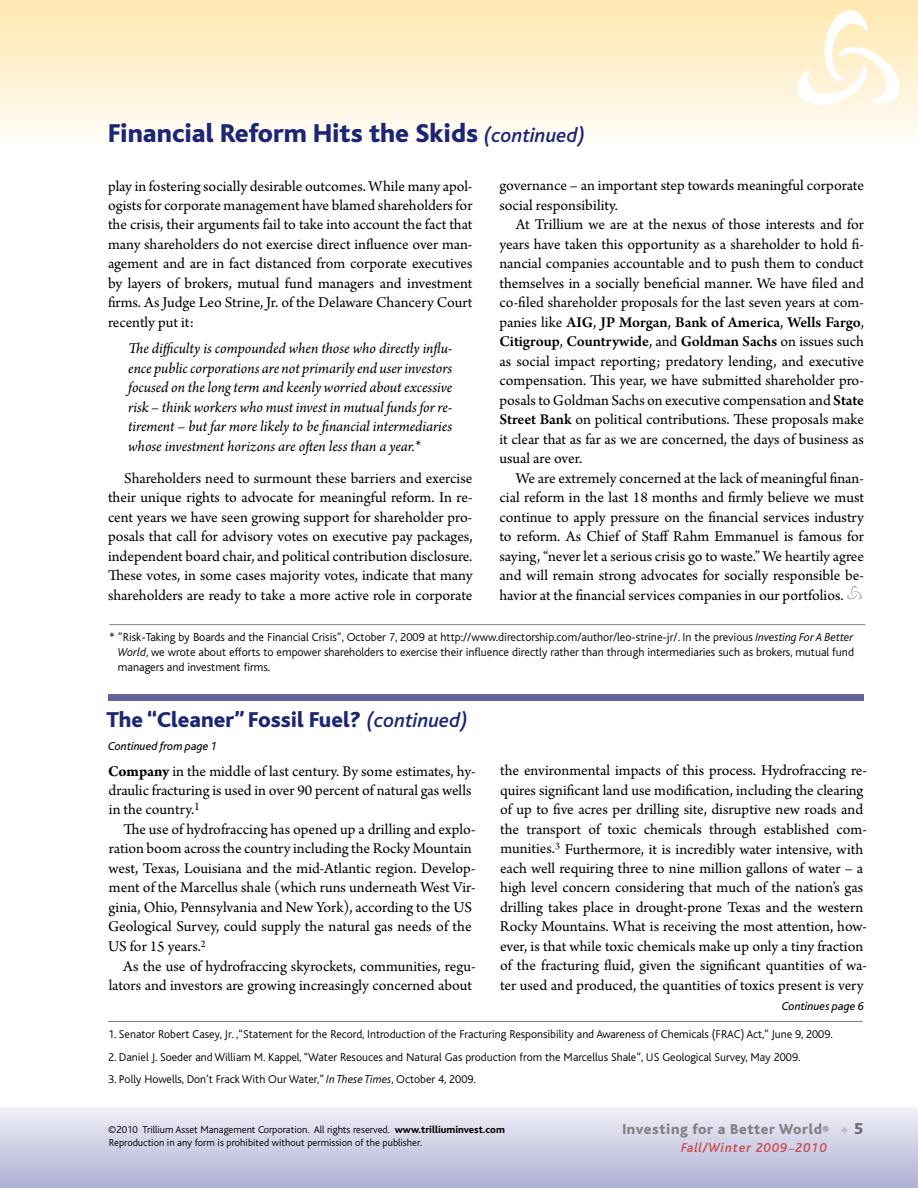
<style>
.page{position:relative;width:918px;height:1188px;background:#fff}
.page>*{position:absolute;margin:0;border:0;box-sizing:border-box;transform-origin:0 0}
.t1{font:800 27px "Bliss";color:#1c2674}
.t2{font:800 22.5px "Bliss";color:#1c2674}
.t3{font:15.75px/19.5px "Arno Pro";color:#000;text-align:justify}
.t4{font:italic 15.75px/19.5px "Arno Pro";letter-spacing:-.005em;color:#000;text-align:justify}
.t5{font:800 15px "Bliss";letter-spacing:.04em;color:#808285}
.t6{font:italic 500 13.5px "Bliss";letter-spacing:.08em;color:#c74a4b}
.t7{font:300 12px/15px "Bliss";color:#000;text-align:justify}
.t8{font:italic 12px "Bliss";color:#000}
.t9{font:300 11.85px "Bliss";color:#000}
.t10{font:300 10.5px/13.5px "Bliss";color:#000}
.s1{font-weight:500;font-style:italic;font-size:21px}
.s2{font-weight:600}
.s3{font-style:italic}
.s4{font-weight:700}
.s5{font-weight:800}
.s6{font-size:12px}
.s7{color:#bcbdc0}
.s8{font-size:16.5px;color:#6d6f71}
.s9{font-family:"Arno Pro";font-weight:400;font-style:normal}
</style>
<div class="page">
<div style="left:0;top:1107px;width:918px;height:81px;background:linear-gradient(to bottom,#f1f0f7,#adafd4)"></div>
<div style="left:0;top:0;width:918px;height:154px;background:linear-gradient(to bottom,#ffe8ad,#fffefe)"></div>
<svg style="left:796px;top:8px;width:104px;height:100px"></svg>
<svg style="left:847px;top:585px;width:15px;height:15px"></svg>
<div style="left:108px;top:694px;width:756px;height:7px;background:#64649d"></div>
<hr style="left:108px;top:1021px;width:755px;height:1px;background:#808285">
<hr style="left:109px;top:624px;width:756px;height:1px;background:#808285">
<h1 class="t1" style="left:108px;top:119px;width:479px">Financial Reform Hits the Skids <span class="s1">(continued)</span></h1>
<p class="t3" style="left:108px;top:177px;width:366px">play in fostering socially desirable outcomes. While many apol&shy;ogists for corporate management have blamed shareholders for the crisis, their arguments fail to take into account the fact that many shareholders do not exercise direct influence over man&shy;agement and are in fact distanced from corporate executives by layers of brokers, mutual fund managers and investment firms. As Judge Leo Strine, Jr. of the Delaware Chancery Court recently put it:</p>
<p class="t4" style="left:128px;top:340px;width:326px">The difficulty is compounded when those who directly influ&shy;ence public corporations are not primarily end user investors focused on the long term and keenly worried about excessive risk – think workers who must invest in mutual funds for re&shy;tirement – but far more likely to be financial intermediaries whose investment horizons are often less than a year.*</p>
<p class="t3" style="left:108px;top:469px;width:366px;text-indent:16px">Shareholders need to surmount these barriers and exercise their unique rights to advocate for meaningful reform. In re&shy;cent years we have seen growing support for shareholder pro&shy;posals that call for advisory votes on executive pay packages, independent board chair, and political contribution disclosure.<br>These votes, in some cases majority votes, indicate that many shareholders are ready to take a more active role in corporate</p>
<p class="t3" style="left:499px;top:177px;width:366px">governance – an important step towards meaningful corporate social responsibility.</p>
<p class="t3" style="left:499px;top:216px;width:366px;text-indent:16px">At Trillium we are at the nexus of those interests and for years have taken this opportunity as a shareholder to hold fi&shy;nancial companies accountable and to push them to conduct themselves in a socially beneficial manner. We have filed and co-filed shareholder proposals for the last seven years at com&shy;panies like <span class="s2">AIG</span>, <span class="s2">JP Morgan</span>, <span class="s2">Bank of America</span>, <span class="s2">Wells Fargo</span>, <span class="s2">Citigroup</span>, <span class="s2">Countrywide</span>, and <span class="s2">Goldman Sachs</span> on issues such as social impact reporting; predatory lending, and executive compensation. This year, we have submitted shareholder pro&shy;posals to Goldman Sachs on executive compensation and <span class="s2">State Street Bank</span> on political contributions. These proposals make it clear that as far as we are concerned, the days of business as usual are over.</p>
<p class="t3" style="left:500px;top:469px;width:366px;text-indent:16px">We are extremely concerned at the lack of meaningful finan&shy;cial reform in the last 18 months and firmly believe we must continue to apply pressure on the financial services industry to reform. As Chief of Staff Rahm Emmanuel is famous for saying, “never let a serious crisis go to waste.” We heartily agree and will remain strong advocates for socially responsible be&shy;havior at the financial services companies in our portfolios.</p>
<p class="t7" style="left:118px;top:630px;width:738px;text-indent:-9px">* ”Risk-Taking by Boards and the Financial Crisis”, October 7, 2009 at http://www.directorship.com/author/leo-strine-jr/. In the previous <span class="s3">Investing For A Better World</span>, we wrote about efforts to empower shareholders to exercise their influence directly rather than through intermediaries such as brokers, mutual fund managers and investment firms.</p>
<h2 class="t2" style="left:106px;top:708px;width:364px">The “Cleaner” Fossil Fuel? <span class="s1">(continued)</span></h2>
<p class="t8" style="left:108px;top:740px;width:111px">Continued from page 1</p>
<p class="t3" style="left:108px;top:762px;width:369px;text-align:left"><span class="s4">Company</span> in the middle of last century. By some estimates, hy&shy;draulic fracturing is used in over 90 percent of natural gas wells in the country.<sup>1</sup></p>
<p class="t3" style="left:108px;top:820px;width:369px;text-align:left;text-indent:15px">The use of hydrofraccing has opened up a drilling and explo&shy;ration boom across the country including the Rocky Mountain west, Texas, Louisiana and the mid-Atlantic region. Develop&shy;ment of the Marcellus shale (which runs underneath West Vir&shy;ginia, Ohio, Pennsylvania and New York), according to the US Geological Survey, could supply the natural gas needs of the US for 15 years.<sup>2</sup></p>
<p class="t3" style="left:109px;top:957px;width:368px;text-align:right">As the use of hydrofraccing skyrockets, communities, regu&shy;lators and investors are growing increasingly concerned about</p>
<p class="t3" style="left:500px;top:762px;width:369px;text-align:left">the environmental impacts of this process. Hydrofraccing re&shy;quires significant land use modification, including the clearing of up to five acres per drilling site, disruptive new roads and the transport of toxic chemicals through established com&shy;munities.<sup>3</sup> Furthermore, it is incredibly water intensive, with each well requiring three to nine million gallons of water – a high level concern considering that much of the nation’s gas drilling takes place in drought-prone Texas and the western Rocky Mountains. What is receiving the most attention, how&shy;ever, is that while toxic chemicals make up only a tiny fraction of the fracturing fluid, given the significant quantities of wa&shy;ter used and produced, the quantities of toxics present is very</p>
<p class="t8" style="left:782px;top:999px;width:84px">Continues page 6</p>
<p class="t9" style="left:108px;top:1028px;width:726px">1. Senator Robert Casey, Jr. ,“Statement for the Record, Introduction of the Fracturing Responsibility and Awareness of Chemicals (FRAC) Act,” June 9, 2009.</p>
<p class="t9" style="left:108px;top:1050px;width:694px">2. Daniel J. Soeder and William M. Kappel, “Water Resouces and Natural Gas production from the Marcellus Shale”, US Geological Survey, May 2009.</p>
<p class="t9" style="left:108px;top:1073px;width:369px">3. Polly Howells, Don’t Frack With Our Water,” <span class="s3">In These Times</span>, October 4, 2009.</p>
<p class="t10" style="left:108px;top:1123px;width:398px">©2010 Trillium Asset Management Corporation. All rights reserved. <span class="s5">www.trilliuminvest.com<br></span>Reproduction in any form is prohibited without permission of the publisher.</p>
<p class="t5" style="left:622px;top:1122px;width:242px">Investing for a Better World<span class="s6">®</span> <span class="s7">✦</span> <span class="s8">5</span></p>
<p class="t6" style="left:681px;top:1141px;width:147px">Fall/Winter 2009<span class="s9">–</span>2010</p>
</div>
